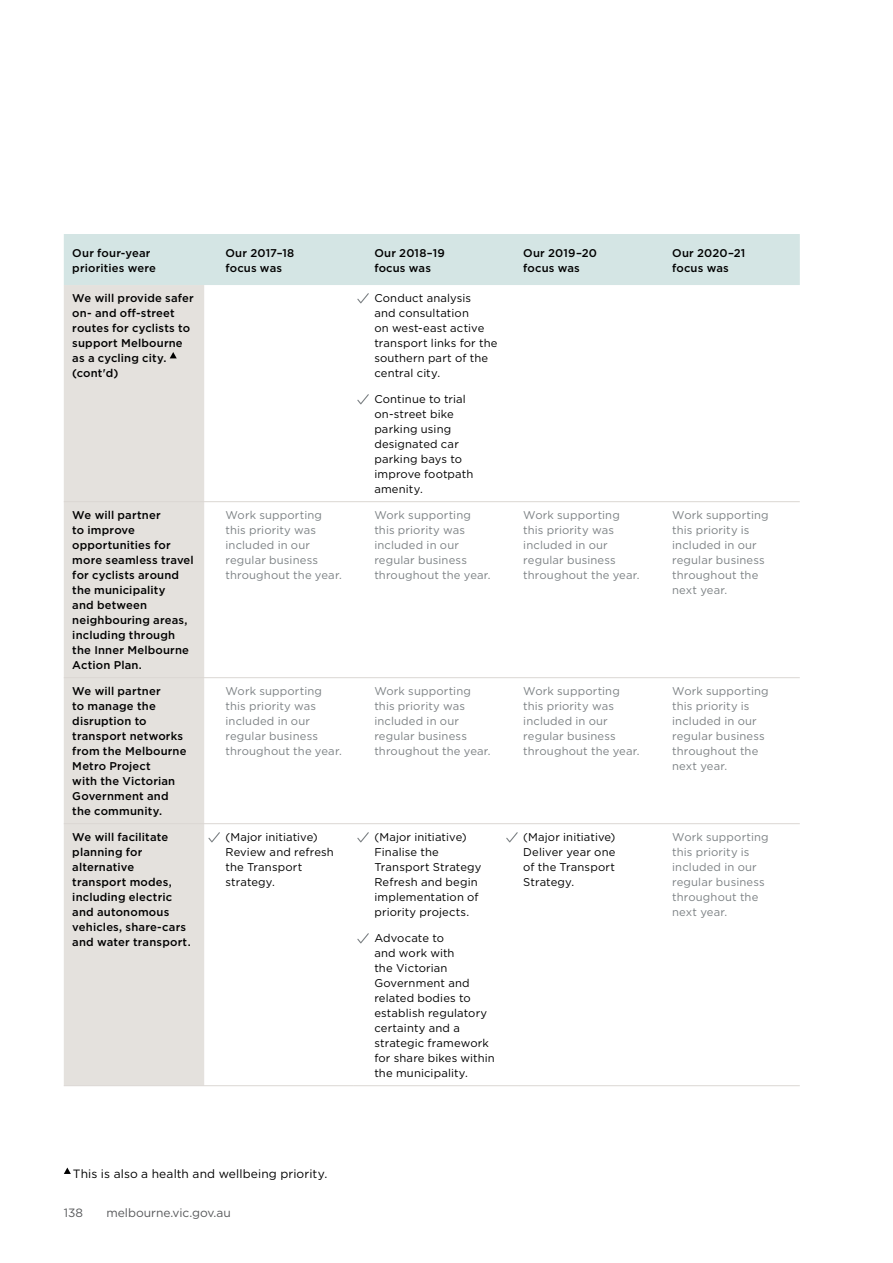
<style>
.page{position:relative;width:893px;height:1263px;background:#fff}
.page>*{position:absolute;margin:0;border:0;box-sizing:border-box;transform-origin:0 0}
.t1{font:12px "Gotham";letter-spacing:.01em;color:#000}
.t2{font:12px "Gotham";color:#58595b}
.t3{font:11.25px/15px "Gotham";letter-spacing:.015em;color:#7c8184}
.t4{font:500 11.25px/15px "Gotham";letter-spacing:.015em;color:#000}
.t5{font:11.25px/15px "Gotham";letter-spacing:.01em;color:#000}
</style>
<div class="page">
<div style="left:64px;top:234px;width:735px;height:51px;background:#d4e5e4"></div>
<div style="left:64px;top:285px;width:140px;height:800px;background:#e4e1dd"></div>
<hr style="left:64px;top:501px;width:735px;height:1px;background:#dbd7d3">
<hr style="left:64px;top:677px;width:735px;height:1px;background:#dbd7d3">
<hr style="left:64px;top:823px;width:735px;height:1px;background:#dbd7d3">
<hr style="left:64px;top:1085px;width:289px;height:1px;background:#dbd7d3">
<hr style="left:519px;top:1085px;width:280px;height:1px;background:#dbd7d3">
<hr style="left:353px;top:1085px;width:166px;height:1px;background:#dbd7d3">
<svg style="left:170px;top:352px;width:7px;height:6px"></svg>
<svg style="left:357px;top:293px;width:12px;height:10px"></svg>
<svg style="left:357px;top:394px;width:12px;height:10px"></svg>
<svg style="left:208px;top:832px;width:12px;height:10px"></svg>
<svg style="left:357px;top:832px;width:12px;height:10px"></svg>
<svg style="left:506px;top:832px;width:11px;height:10px"></svg>
<svg style="left:357px;top:933px;width:12px;height:10px"></svg>
<svg style="left:64px;top:1168px;width:7px;height:6px"></svg>
<p class="t4" style="left:72px;top:246px;width:85px">Our four-year priorities were</p>
<p class="t4" style="left:225px;top:246px;width:70px">Our 2017–18 focus was</p>
<p class="t4" style="left:374px;top:246px;width:72px">Our 2018–19 focus was</p>
<p class="t4" style="left:523px;top:246px;width:75px">Our 2019–20 focus was</p>
<p class="t4" style="left:672px;top:246px;width:75px">Our 2020–21 focus was</p>
<p class="t4" style="left:72px;top:291px;width:123px">We will provide safer on- and off-street routes for cyclists to support Melbourne as a cycling city. (cont'd)</p>
<p class="t5" style="left:374px;top:291px;width:125px">Conduct analysis<br>and consultation<br>on west-east active transport links for the southern part of the central city.</p>
<p class="t5" style="left:374px;top:392px;width:100px">Continue to trial on-street bike parking using designated car parking bays to improve footpath amenity.</p>
<p class="t4" style="left:72px;top:508px;width:123px">We will partner<br>to improve opportunities for more seamless travel for cyclists around the municipality<br>and between neighbouring areas, including through the Inner Melbourne<br>Action Plan.</p>
<p class="t3" style="left:225px;top:508px;width:118px">Work supporting this priority was included in our regular business throughout the year.</p>
<p class="t3" style="left:374px;top:508px;width:118px">Work supporting this priority was included in our regular business throughout the year.</p>
<p class="t3" style="left:523px;top:508px;width:118px">Work supporting this priority was included in our regular business throughout the year.</p>
<p class="t3" style="left:672px;top:508px;width:98px">Work supporting this priority is included in our regular business throughout the next year.</p>
<p class="t4" style="left:72px;top:684px;width:116px">We will partner<br>to manage the disruption to transport networks from the Melbourne<br>Metro Project<br>with the Victorian<br>Government and the community.</p>
<p class="t3" style="left:225px;top:684px;width:118px">Work supporting this priority was included in our regular business throughout the year.</p>
<p class="t3" style="left:374px;top:684px;width:118px">Work supporting this priority was included in our regular business throughout the year.</p>
<p class="t3" style="left:523px;top:684px;width:118px">Work supporting this priority was included in our regular business throughout the year.</p>
<p class="t3" style="left:672px;top:684px;width:98px">Work supporting this priority is included in our regular business throughout the next year.</p>
<p class="t4" style="left:72px;top:830px;width:120px">We will facilitate planning for alternative transport modes, including electric and autonomous vehicles, share-cars and water transport.</p>
<p class="t5" style="left:225px;top:830px;width:110px">(Major initiative)<br>Review and refresh the Transport strategy.</p>
<p class="t5" style="left:374px;top:830px;width:109px">(Major initiative)<br>Finalise the<br>Transport Strategy<br>Refresh and begin implementation of priority projects.</p>
<p class="t5" style="left:523px;top:830px;width:94px;text-align:justify">(Major initiative)<br>Deliver year one of the Transport Strategy.</p>
<p class="t3" style="left:672px;top:830px;width:98px">Work supporting this priority is included in our regular business throughout the next year.</p>
<p class="t5" style="left:374px;top:931px;width:122px">Advocate to<br>and work with<br>the Victorian<br>Government and related bodies to establish regulatory certainty and a strategic framework for share bikes within the municipality.</p>
<p class="t1" style="left:73px;top:1169px;width:256px">This is also a health and wellbeing priority.</p>
<p class="t2" style="left:64px;top:1208px;width:21px">138</p>
<p class="t2" style="left:106px;top:1208px;width:126px">melbourne.vic.gov.au</p>
</div>
